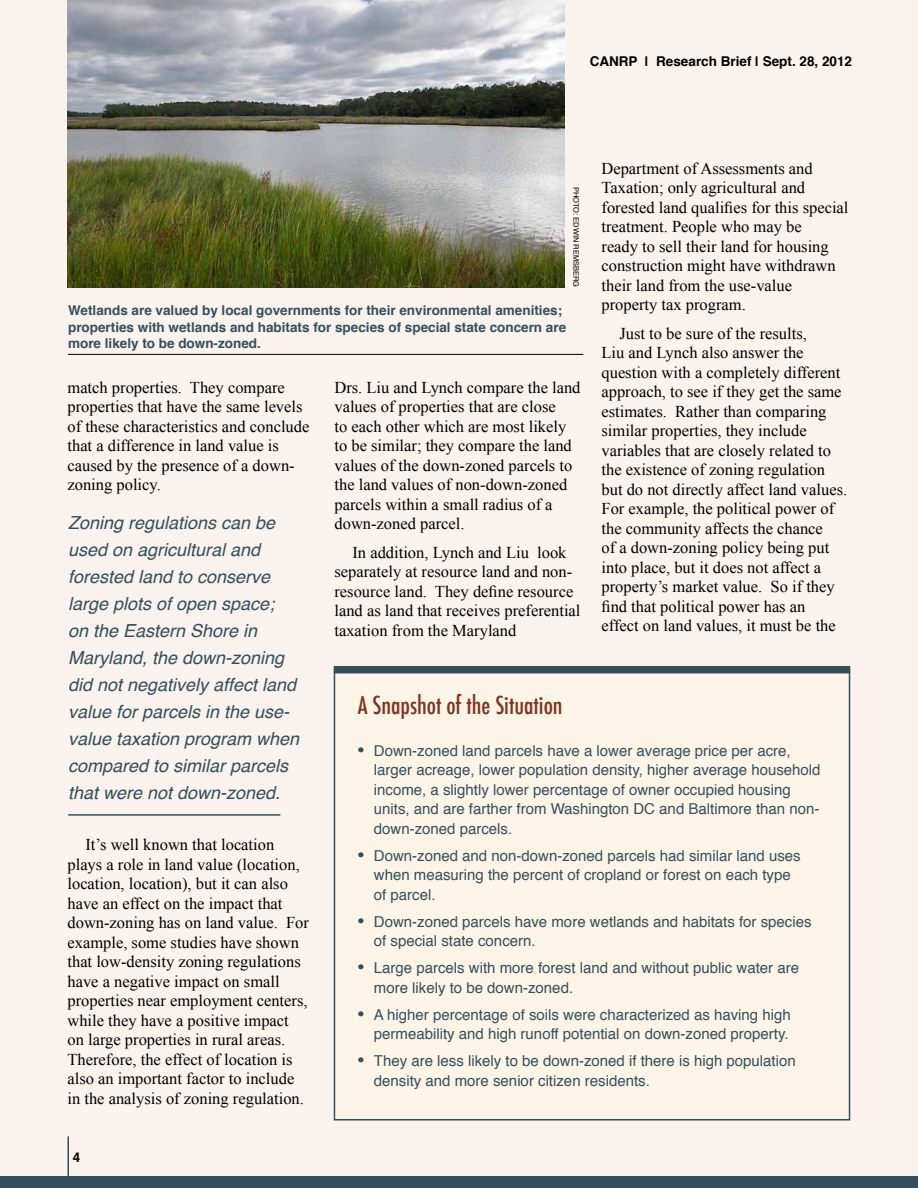
<style>
.page{position:relative;width:918px;height:1188px;background:#f9f2ed}
.page>*{position:absolute;margin:0;border:0;box-sizing:border-box;transform-origin:0 0}
.t1{font:500 condensed 24px "Futura";color:#7c3520}
.t2{font:italic 18px/27px "Helvetica";color:#344f5c}
.t3{font:16.5px/19.5px "Times New Roman";color:#000}
.t4{font:15px/19.5px "Helvetica";color:#344f5c}
.t5{font:700 13.5px/16.5px "Helvetica";color:#344f5c}
.t6{font:700 13.5px "Helvetica";color:#000}
.t7{font:7.5px "Helvetica";color:#000}
.s1{font-family:"Arial";font-weight:700;font-size:18px}
</style>
<div class="page">
<div style="left:0;top:1176px;width:918px;height:12px;background:#344f5c"></div>
<hr style="left:68px;top:1136px;width:1px;height:41px;background:#344f5c">
<div style="left:334px;top:670px;width:516px;height:450px;background:#fdf4e8"></div>
<div style="left:334px;top:666px;width:516px;height:7px;background:#344f5c"></div>
<img style="left:68px;top:0;width:496px;height:288px">
<hr style="left:68px;top:354px;width:515px;height:1px;background:#000">
<hr style="left:68px;top:814px;width:212px;height:2px;background:#344f5c">
<p class="t6" style="left:590px;top:51px;width:264px">CANRP | Research Brief | Sept. 28, 2012</p>
<p class="t3" style="left:602px;top:158px;width:249px">Department of Assessments and<br>Taxation; only agricultural and forested land qualifies for this special treatment. People who may be<br>ready to sell their land for housing construction might have withdrawn their land from the use-value property tax program.</p>
<p class="t3" style="left:602px;top:323px;width:247px;text-indent:18px">Just to be sure of the results,<br>Liu and Lynch also answer the question with a completely different approach, to see if they get the same estimates. Rather than comparing similar properties, they include variables that are closely related to the existence of zoning regulation but do not directly affect land values.<br>For example, the political power of the community affects the chance<br>of a down-zoning policy being put into place, but it does not affect a property’s market value. So if they find that political power has an<br>effect on land values, it must be the</p>
<p class="t7" style="left:582px;top:187px;width:102px;rotate:90deg">PHOTO: edwin remsberg</p>
<p class="t5" style="left:68px;top:302px;width:500px">Wetlands are valued by local governments for their environmental amenities; properties with wetlands and habitats for species of special state concern are more likely to be down-zoned.</p>
<p class="t3" style="left:68px;top:377px;width:243px">match properties. They compare properties that have the same levels of these characteristics and conclude that a difference in land value is caused by the presence of a down&shy;zoning policy.</p>
<p class="t3" style="left:335px;top:377px;width:248px">Drs. Liu and Lynch compare the land values of properties that are close<br>to each other which are most likely to be similar; they compare the land values of the down-zoned parcels to the land values of non-down-zoned parcels within a small radius of a down-zoned parcel.</p>
<p class="t3" style="left:335px;top:542px;width:248px;text-indent:18px">In addition, Lynch and Liu look separately at resource land and non&shy;resource land. They define resource land as land that receives preferential taxation from the Maryland</p>
<p class="t2" style="left:68px;top:510px;width:233px">Zoning regulations can be used on agricultural and forested land to conserve large plots of open space;<br>on the Eastern Shore in<br>Maryland, the down-zoning did not negatively affect land value for parcels in the use&shy;value taxation program when compared to similar parcels that were not down-zoned.</p>
<h1 class="t1" style="left:358px;top:689px;width:206px">A Snapshot of the Situation</h1>
<p class="t4" style="left:374px;top:741px;width:448px;text-indent:-16px"><span class="s1">•</span> Down-zoned land parcels have a lower average price per acre, larger acreage, lower population density, higher average household income, a slightly lower percentage of owner occupied housing units, and are farther from Washington DC and Baltimore than non&shy;down-zoned parcels.</p>
<p class="t4" style="left:374px;top:846px;width:428px;text-indent:-16px"><span class="s1">•</span> Down-zoned and non-down-zoned parcels had similar land uses when measuring the percent of cropland or forest on each type of parcel.</p>
<p class="t4" style="left:374px;top:912px;width:439px;text-indent:-16px"><span class="s1">•</span> Down-zoned parcels have more wetlands and habitats for species of special state concern.</p>
<p class="t4" style="left:374px;top:959px;width:427px;text-indent:-16px"><span class="s1">•</span> Large parcels with more forest land and without public water are more likely to be down-zoned.</p>
<p class="t4" style="left:358px;top:1005px;width:435px;text-align:right"><span class="s1">•</span> A higher percentage of soils were characterized as having high permeability and high runoff potential on down-zoned property.</p>
<p class="t4" style="left:374px;top:1052px;width:423px;text-indent:-16px"><span class="s1">•</span> They are less likely to be down-zoned if there is high population density and more senior citizen residents.</p>
<p class="t3" style="left:68px;top:835px;width:243px;text-indent:18px">It’s well known that location plays a role in land value (location, location, location), but it can also have an effect on the impact that down-zoning has on land value. For example, some studies have shown that low-density zoning regulations have a negative impact on small properties near employment centers, while they have a positive impact on large properties in rural areas.<br>Therefore, the effect of location is also an important factor to include in the analysis of zoning regulation.</p>
<p class="t6" style="left:73px;top:1146px;width:9px">4</p>
</div>
